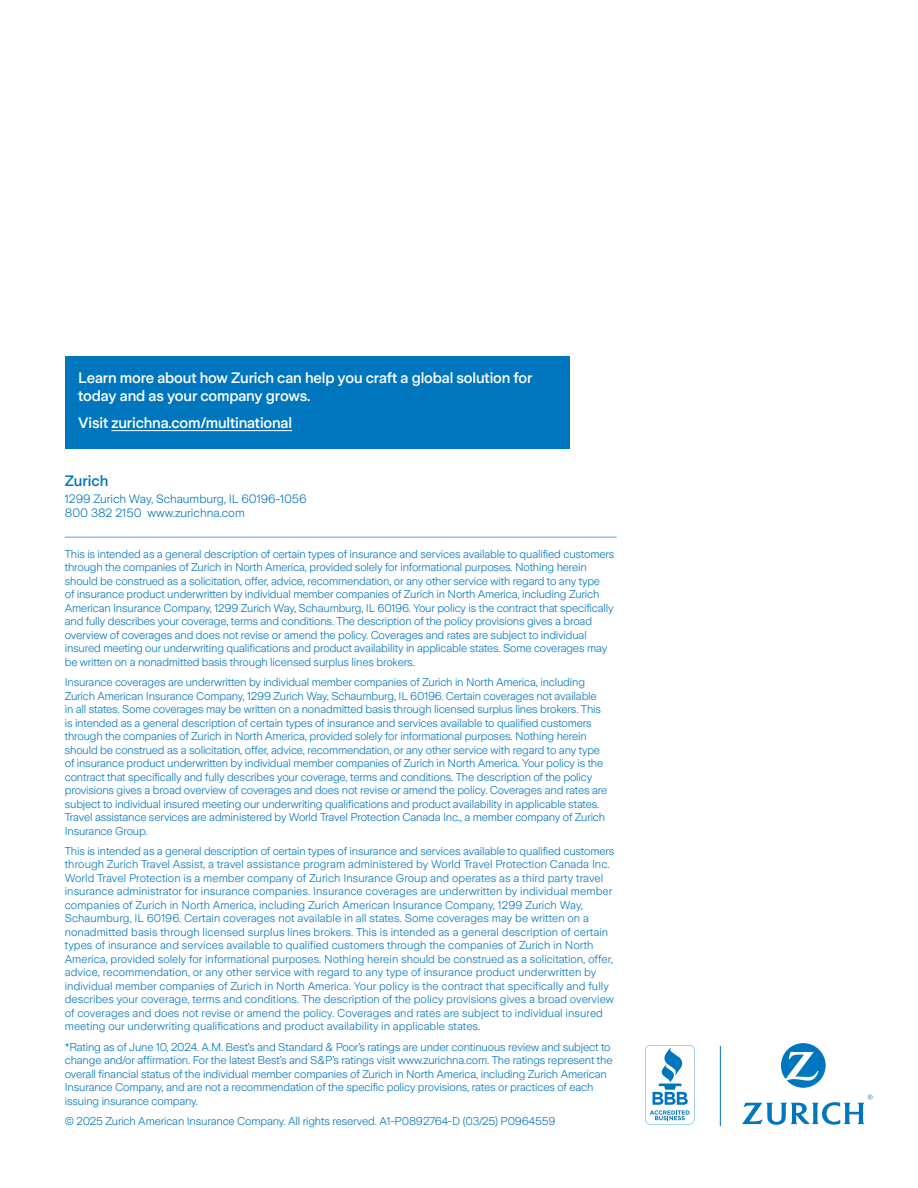
<style>
.page{position:relative;width:918px;height:1188px;background:#fff}
.page>*{position:absolute;margin:0;border:0;box-sizing:border-box;transform-origin:0 0}
._7A{font:500 15px/18px "Zurich Sans";letter-spacing:-.01em;color:#fff}
._7A-2{font:500 15px "Zurich Sans";color:#0076be}
._7A-3{font:300 12px/14.4px "Zurich Sans";letter-spacing:-.005em;color:#0076be}
._7A-4{font:300 11.25px/13.5px "Zurich Sans";letter-spacing:-.015em;color:#0076be}
._7A-5{font:300 11.25px/13.5px "Zurich Sans";letter-spacing:.005em;color:#0076be}
.t1{font:700 3.15px "Gotham";color:#0076be}
</style>
<div class="page">
<div style="left:65px;top:356px;width:504px;height:93px;background:#0076be"></div>
<hr style="left:111px;top:430px;width:181px;height:1px;background:#fff">
<hr style="left:65px;top:537px;width:552px;height:1px;background:#0076be">
<svg style="left:645px;top:1045px;width:49px;height:79px"></svg>
<hr style="left:720px;top:1046px;width:1px;height:80px;background:#0076be">
<svg style="left:781px;top:1043px;width:45px;height:45px"></svg>
<svg style="left:742px;top:1095px;width:131px;height:30px"></svg>
<p class="_7A" style="left:78px;top:370px;width:456px">Learn more about how Zurich can help you craft a global solution for today and as your company grows.</p>
<p class="_7A" style="left:78px;top:414px;width:215px">Visit zurichna.com/multinational</p>
<p class="_7A-2" style="left:65px;top:473px;width:45px">Zurich</p>
<p class="_7A-3" style="left:65px;top:492px;width:243px">1299 Zurich Way, Schaumburg, IL 60196-1056<br>800 382 2150 www.zurichna.com</p>
<p class="_7A-4" style="left:65px;top:547px;width:551px">This is intended as a general description of certain types of insurance and services available to qualified customers through the companies of Zurich in North America, provided solely for informational purposes. Nothing herein should be construed as a solicitation, offer, advice, recommendation, or any other service with regard to any type<br>of insurance product underwritten by individual member companies of Zurich in North America, including Zurich American Insurance Company, 1299 Zurich Way, Schaumburg, IL 60196. Your policy is the contract that specifically and fully describes your coverage, terms and conditions. The description of the policy provisions gives a broad overview of coverages and does not revise or amend the policy. Coverages and rates are subject to individual insured meeting our underwriting qualifications and product availability in applicable states. Some coverages may be written on a nonadmitted basis through licensed surplus lines brokers.</p>
<p class="_7A-4" style="left:65px;top:676px;width:544px">Insurance coverages are underwritten by individual member companies of Zurich in North America, including Zurich American Insurance Company, 1299 Zurich Way, Schaumburg, IL 60196. Certain coverages not available in all states. Some coverages may be written on a nonadmitted basis through licensed surplus lines brokers. This is intended as a general description of certain types of insurance and services available to qualified customers through the companies of Zurich in North America, provided solely for informational purposes. Nothing herein should be construed as a solicitation, offer, advice, recommendation, or any other service with regard to any type of insurance product underwritten by individual member companies of Zurich in North America. Your policy is the contract that specifically and fully describes your coverage, terms and conditions. The description of the policy provisions gives a broad overview of coverages and does not revise or amend the policy. Coverages and rates are subject to individual insured meeting our underwriting qualifications and product availability in applicable states.<br>Travel assistance services are administered by World Travel Protection Canada Inc., a member company of Zurich Insurance Group.</p>
<p class="_7A-5" style="left:65px;top:844px;width:551px">This is intended as a general description of certain types of insurance and services available to qualified customers through Zurich Travel Assist, a travel assistance program administered by World Travel Protection Canada Inc.<br>World Travel Protection is a member company of Zurich Insurance Group and operates as a third party travel insurance administrator for insurance companies. Insurance coverages are underwritten by individual member companies of Zurich in North America, including Zurich American Insurance Company, 1299 Zurich Way, Schaumburg, IL 60196. Certain coverages not available in all states. Some coverages may be written on a nonadmitted basis through licensed surplus lines brokers. This is intended as a general description of certain types of insurance and services available to qualified customers through the companies of Zurich in North America, provided solely for informational purposes. Nothing herein should be construed as a solicitation, offer, advice, recommendation, or any other service with regard to any type of insurance product underwritten by individual member companies of Zurich in North America. Your policy is the contract that specifically and fully describes your coverage, terms and conditions. The description of the policy provisions gives a broad overview of coverages and does not revise or amend the policy. Coverages and rates are subject to individual insured meeting our underwriting qualifications and product availability in applicable states.</p>
<p class="_7A-4" style="left:65px;top:1040px;width:549px">*Rating as of June 10, 2024. A.M. Best’s and Standard &amp; Poor’s ratings are under continuous review and subject to change and/or affirmation. For the latest Best’s and S&amp;P’s ratings visit www.zurichna.com. The ratings represent the overall financial status of the individual member companies of Zurich in North America, including Zurich American Insurance Company, and are not a recommendation of the specific policy provisions, rates or practices of each issuing insurance company.</p>
<p class="_7A-4" style="left:65px;top:1114px;width:492px">© 2025 Zurich American Insurance Company. All rights reserved. A1-P0892764-D (03/25) P0964559</p>
<p class="t1" style="left:688px;top:1101px;width:3px">®</p>
</div>
